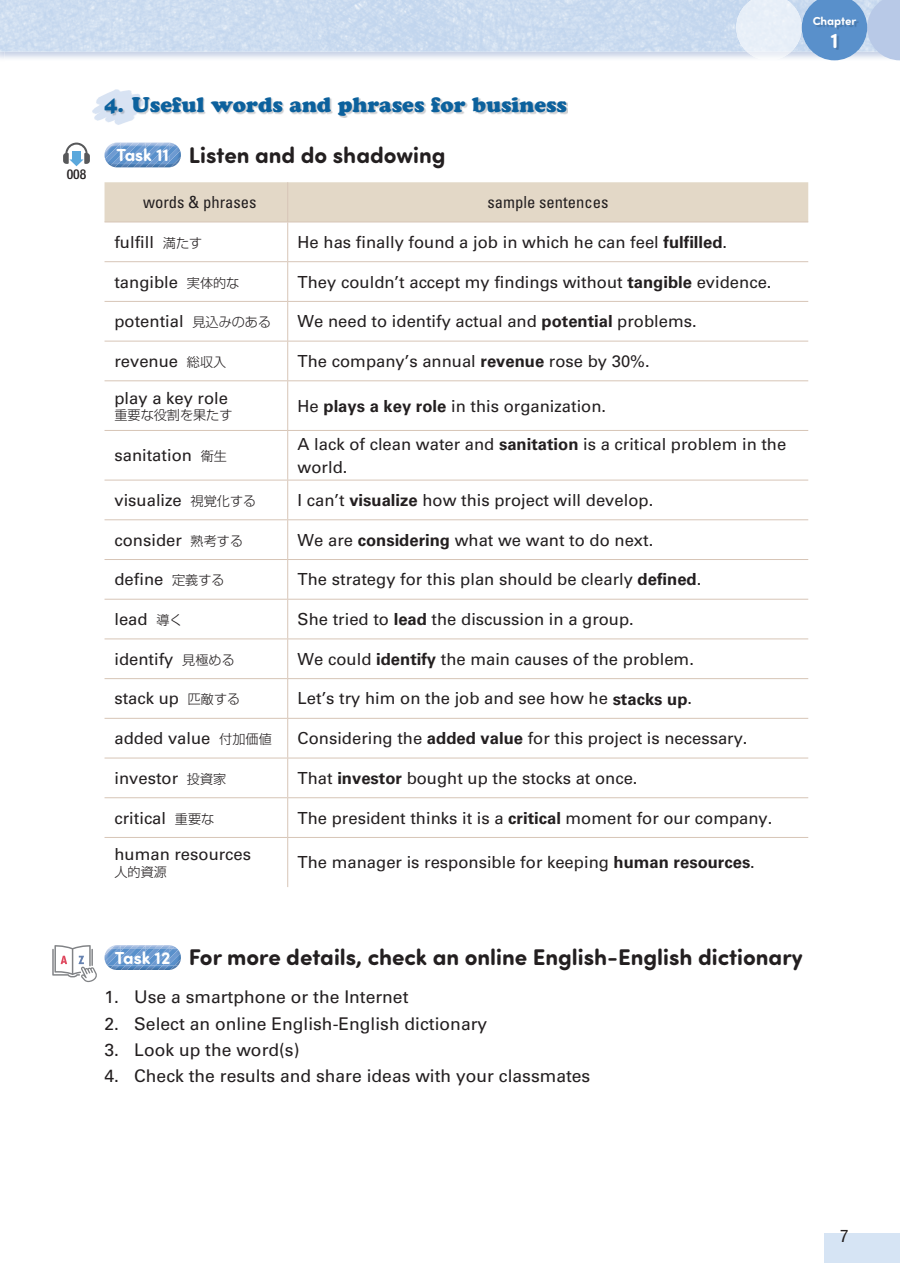
<style>
.page{position:relative;width:900px;height:1263px;background:#fff}
.page>*{position:absolute;margin:0;border:0;box-sizing:border-box;transform-origin:0 0}
.t1{font:700 22.75px "Sofia Pro Soft";color:#231f20}
.t2{font:700 21.18px "Sofia Pro Soft";color:#fff}
.t3{font:21px "Cooper Black Std";color:#0c619d}
.t4{font:17.5px "Univers";color:#231f20}
.t5{font:condensed 17.32px "Helvetica Neue";color:#231f20}
.t6{font:16.62px/22.8px "Univers";color:#231f20}
.t7{font:condensed 16.62px "Univers";color:#231f20}
.t8{font:500 condensed 13.65px "Helvetica Neue";color:#231f20}
.t9{font:300 13.12px "Shin Go Pro";color:#231f20}
.t10{font:700 11.72px "Sofia Pro Soft";color:#fff}
.s1{font-family:"Goudy Heavyface";font-size:20.12px}
.s2{font-size:17.5px;color:#fff}
.s3{font-family:"Shin Go Pro";font-weight:300;font-size:13.12px}
.s4{font-weight:700}
</style>
<div class="page">
<img style="left:0;top:52px;width:4px;height:7px">
<img style="left:0;top:0;width:736px;height:52px">
<img style="left:747px;top:52px;width:44px;height:8px">
<img style="left:736px;top:0;width:66px;height:52px">
<div style="left:824px;top:1232px;width:76px;height:30px;background:#d6e4f4"></div>
<svg style="left:105px;top:142px;width:76px;height:25px;background:#7ba3d2"></svg>
<div style="left:105px;top:182px;width:703px;height:40px;background:#e3d8c7"></div>
<hr style="left:287px;top:182px;width:1px;height:40px;background:#d7c5b7">
<hr style="left:105px;top:222px;width:183px;height:1px;background:#d7c5b7">
<hr style="left:288px;top:222px;width:520px;height:1px;background:#d7c5b7">
<hr style="left:287px;top:222px;width:1px;height:39px;background:#d7c5b7">
<hr style="left:105px;top:261px;width:183px;height:1px;background:#d7c5b7">
<hr style="left:288px;top:261px;width:520px;height:1px;background:#d7c5b7">
<hr style="left:287px;top:262px;width:1px;height:39px;background:#d7c5b7">
<hr style="left:105px;top:301px;width:183px;height:1px;background:#d7c5b7">
<hr style="left:288px;top:301px;width:520px;height:1px;background:#d7c5b7">
<hr style="left:287px;top:302px;width:1px;height:39px;background:#d7c5b7">
<hr style="left:105px;top:341px;width:183px;height:1px;background:#d7c5b7">
<hr style="left:288px;top:341px;width:520px;height:1px;background:#d7c5b7">
<hr style="left:287px;top:341px;width:1px;height:39px;background:#d7c5b7">
<hr style="left:105px;top:380px;width:183px;height:1px;background:#d7c5b7">
<hr style="left:288px;top:380px;width:520px;height:1px;background:#d7c5b7">
<hr style="left:287px;top:381px;width:1px;height:49px;background:#d7c5b7">
<hr style="left:105px;top:430px;width:183px;height:1px;background:#d7c5b7">
<hr style="left:288px;top:430px;width:520px;height:1px;background:#d7c5b7">
<hr style="left:287px;top:431px;width:1px;height:48px;background:#d7c5b7">
<hr style="left:105px;top:479px;width:183px;height:1px;background:#d7c5b7">
<hr style="left:288px;top:479px;width:520px;height:1px;background:#d7c5b7">
<hr style="left:287px;top:480px;width:1px;height:39px;background:#d7c5b7">
<hr style="left:105px;top:519px;width:183px;height:1px;background:#d7c5b7">
<hr style="left:288px;top:519px;width:520px;height:1px;background:#d7c5b7">
<hr style="left:287px;top:520px;width:1px;height:39px;background:#d7c5b7">
<hr style="left:105px;top:559px;width:183px;height:1px;background:#d7c5b7">
<hr style="left:288px;top:559px;width:520px;height:1px;background:#d7c5b7">
<hr style="left:287px;top:560px;width:1px;height:39px;background:#d7c5b7">
<hr style="left:105px;top:599px;width:183px;height:1px;background:#d7c5b7">
<hr style="left:288px;top:599px;width:520px;height:1px;background:#d7c5b7">
<hr style="left:287px;top:599px;width:1px;height:39px;background:#d7c5b7">
<hr style="left:105px;top:638px;width:183px;height:1px;background:#d7c5b7">
<hr style="left:288px;top:638px;width:520px;height:1px;background:#d7c5b7">
<hr style="left:287px;top:639px;width:1px;height:39px;background:#d7c5b7">
<hr style="left:105px;top:678px;width:183px;height:1px;background:#d7c5b7">
<hr style="left:288px;top:678px;width:520px;height:1px;background:#d7c5b7">
<hr style="left:287px;top:679px;width:1px;height:39px;background:#d7c5b7">
<hr style="left:105px;top:718px;width:183px;height:1px;background:#d7c5b7">
<hr style="left:288px;top:718px;width:520px;height:1px;background:#d7c5b7">
<hr style="left:287px;top:718px;width:1px;height:39px;background:#d7c5b7">
<hr style="left:105px;top:757px;width:183px;height:1px;background:#d7c5b7">
<hr style="left:288px;top:757px;width:520px;height:1px;background:#d7c5b7">
<hr style="left:287px;top:758px;width:1px;height:39px;background:#d7c5b7">
<hr style="left:105px;top:797px;width:183px;height:1px;background:#d7c5b7">
<hr style="left:288px;top:797px;width:520px;height:1px;background:#d7c5b7">
<hr style="left:287px;top:798px;width:1px;height:39px;background:#d7c5b7">
<hr style="left:105px;top:837px;width:183px;height:1px;background:#d7c5b7">
<hr style="left:288px;top:837px;width:520px;height:1px;background:#d7c5b7">
<hr style="left:287px;top:837px;width:1px;height:50px;background:#d7c5b7">
<svg style="left:105px;top:945px;width:76px;height:24px;background:#7aa3d3"></svg>
<img style="left:92px;top:89px;width:49px;height:36px">
<img style="left:106px;top:99px;width:462px;height:19px">
<svg style="left:63px;top:142px;width:27px;height:24px"></svg>
<svg style="left:52px;top:945px;width:45px;height:37px"></svg>
<svg style="left:802px;top:0;width:98px;height:60px;background:#88add8"></svg>
<p class="t8" style="left:67px;top:166px;width:21px">008</p>
<p class="t3" style="left:105px;top:92px;width:464px"><span class="s1">4.</span> Useful words and phrases for business</p>
<h1 class="t1" style="left:116px;top:138px;width:331px"><span class="s2">Task 11</span> Listen and do shadowing</h1>
<p class="t7" style="left:143px;top:192px;width:115px">words &amp; phrases</p>
<p class="t7" style="left:487px;top:192px;width:122px">sample sentences</p>
<p class="t6" style="left:114px;top:231px;width:89px">fulfill <span class="s3">満たす</span></p>
<p class="t6" style="left:298px;top:231px;width:431px">He has finally found a job in which he can feel <span class="s4">fulfilled</span>.</p>
<p class="t6" style="left:114px;top:270px;width:126px">tangible <span class="s3">実体的な</span></p>
<p class="t6" style="left:298px;top:270px;width:475px">They couldn’t accept my findings without <span class="s4">tangible</span> evidence.</p>
<p class="t6" style="left:114px;top:310px;width:158px">potential <span class="s3">見込みのある</span></p>
<p class="t6" style="left:298px;top:310px;width:401px">We need to identify actual and <span class="s4">potential</span> problems.</p>
<p class="t6" style="left:114px;top:350px;width:113px">revenue <span class="s3">総収入</span></p>
<p class="t6" style="left:298px;top:350px;width:354px">The company’s annual <span class="s4">revenue</span> rose by 30%.</p>
<p class="t6" style="left:114px;top:386px;width:115px">play a key role</p>
<p class="t9" style="left:114px;top:404px;width:120px">重要な役割を果たす</p>
<p class="t6" style="left:298px;top:394px;width:310px">He <span class="s4">plays a key role</span> in this organization.</p>
<p class="t6" style="left:114px;top:444px;width:114px">sanitation <span class="s3">衛生</span></p>
<p class="t6" style="left:298px;top:432px;width:490px">A lack of clean water and <span class="s4">sanitation</span> is a critical problem in the world.</p>
<p class="t6" style="left:114px;top:488px;width:143px">visualize <span class="s3">視覚化する</span></p>
<p class="t6" style="left:298px;top:488px;width:357px">I can’t <span class="s4">visualize</span> how this project will develop.</p>
<p class="t6" style="left:114px;top:528px;width:130px">consider <span class="s3">熟考する</span></p>
<p class="t6" style="left:298px;top:528px;width:357px">We are <span class="s4">considering</span> what we want to do next.</p>
<p class="t6" style="left:114px;top:568px;width:112px">define <span class="s3">定義する</span></p>
<p class="t6" style="left:298px;top:568px;width:405px">The strategy for this plan should be clearly <span class="s4">defined</span>.</p>
<p class="t6" style="left:114px;top:608px;width:70px">lead <span class="s3">導く</span></p>
<p class="t6" style="left:298px;top:608px;width:338px">She tried to <span class="s4">lead</span> the discussion in a group.</p>
<p class="t6" style="left:114px;top:647px;width:122px">identify <span class="s3">見極める</span></p>
<p class="t6" style="left:298px;top:647px;width:398px">We could <span class="s4">identify</span> the main causes of the problem.</p>
<p class="t6" style="left:114px;top:687px;width:127px">stack up <span class="s3">匹敵する</span></p>
<p class="t6" style="left:298px;top:687px;width:396px">Let’s try him on the job and see how he <span class="s4">stacks up</span>.</p>
<p class="t6" style="left:114px;top:727px;width:159px">added value <span class="s3">付加価値</span></p>
<p class="t6" style="left:298px;top:727px;width:451px">Considering the <span class="s4">added value</span> for this project is necessary.</p>
<p class="t6" style="left:114px;top:766px;width:113px">investor <span class="s3">投資家</span></p>
<p class="t6" style="left:298px;top:766px;width:341px">That <span class="s4">investor</span> bought up the stocks at once.</p>
<p class="t6" style="left:114px;top:806px;width:101px">critical <span class="s3">重要な</span></p>
<p class="t6" style="left:298px;top:806px;width:476px">The president thinks it is a <span class="s4">critical</span> moment for our company.</p>
<p class="t6" style="left:114px;top:843px;width:138px">human resources</p>
<p class="t9" style="left:114px;top:861px;width:54px">人的資源</p>
<p class="t6" style="left:298px;top:851px;width:459px">The manager is responsible for keeping <span class="s4">human resources</span>.</p>
<p class="t10" style="left:813px;top:12px;width:45px">Chapter</p>
<p class="t2" style="left:831px;top:25px;width:9px">1</p>
<h1 class="t1" style="left:115px;top:940px;width:689px"><span class="s2">Task 12</span> For more details, check an online English-English dictionary</h1>
<p class="t4" style="left:105px;top:986px;width:305px">1. Use a smartphone or the Internet</p>
<p class="t4" style="left:105px;top:1013px;width:384px">2. Select an online English-English dictionary</p>
<p class="t4" style="left:105px;top:1039px;width:197px">3. Look up the word(s)</p>
<p class="t4" style="left:105px;top:1065px;width:487px">4. Check the results and share ideas with your classmates</p>
<p class="t5" style="left:840px;top:1225px;width:10px">7</p>
</div>
